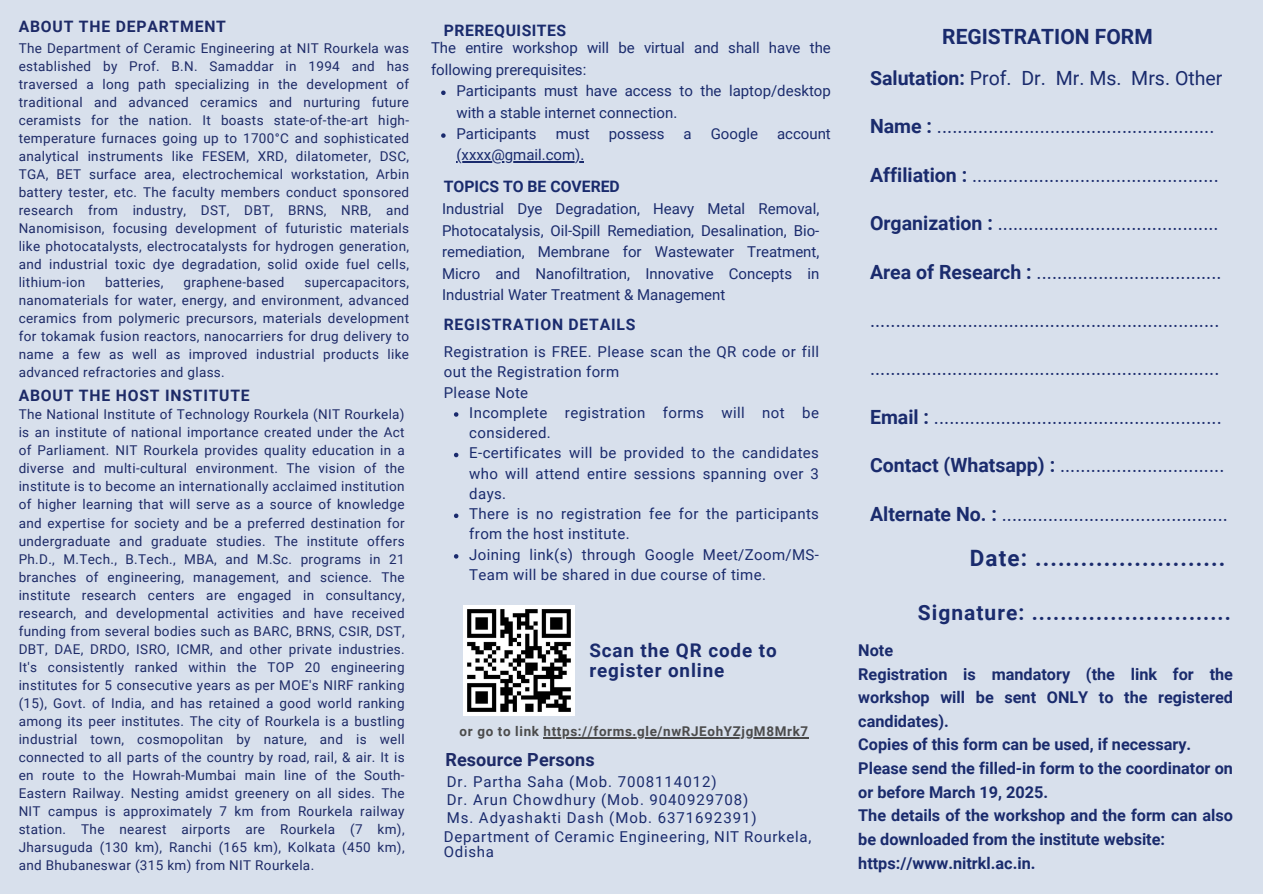
<style>
.page{position:relative;width:1263px;height:894px;background:#fff}
.page>*{position:absolute;margin:0;border:0;box-sizing:border-box;transform-origin:0 0}
.t1{font:700 22.5px "Roboto";color:#1a2b6d}
.t2{font:700 21px "Roboto";letter-spacing:.05em;color:#1a2b6d}
.t3{font:700 21px "Roboto";color:#1a2b6d}
.t4{font:19.5px "Roboto";color:#1a2b6d}
.t5{font:700 18.9px/20.2px "Roboto";letter-spacing:.045em;color:#1a2b6d}
.t6{font:700 18px "Roboto";letter-spacing:.005em;color:#1d2a67}
.t7{font:700 16.2px/23.7px "Roboto";color:#1a2b6d}
.t8{font:700 15.75px "Roboto";letter-spacing:.05em;color:#1d2a67}
.t9{font:700 15.75px "Roboto";letter-spacing:.035em;color:#1a2b6d}
.t10{font:700 15.75px "Roboto";color:#1a2b6d}
.t11{font:15px/20.2px "Roboto";letter-spacing:.025em;color:#1a2b6d}
.t12{font:15px/21.3px "Roboto";color:#1a2b6d}
.t13{font:15px "Roboto";letter-spacing:.065em;color:#1a2b6d}
.t14{font:15px/15.8px "Roboto";letter-spacing:.05em;color:#1a2b6d}
.t15{font:13.5px/18px "Roboto";letter-spacing:.025em;color:#1d2a67;text-align:justify}
.t16{font:700 13.5px "Roboto";letter-spacing:.05em;color:#4b4b4b}
.s1{font-weight:700}
</style>
<div class="page">
<div style="left:0;top:0;width:1263px;height:893px;background:#d8e0ec"></div>
<img style="left:464px;top:605px;width:110px;height:110px">
<svg style="left:454px;top:412px;width:4px;height:4px"></svg>
<svg style="left:454px;top:452px;width:4px;height:5px"></svg>
<svg style="left:454px;top:513px;width:4px;height:5px"></svg>
<svg style="left:454px;top:554px;width:4px;height:4px"></svg>
<svg style="left:441px;top:90px;width:5px;height:5px"></svg>
<svg style="left:441px;top:133px;width:5px;height:5px"></svg>
<hr style="left:456px;top:161px;width:128px;height:1px;background:#1a2b6d">
<hr style="left:544px;top:737px;width:265px;height:1px;background:#4b4b4b">
<h5 class="t8" style="left:19px;top:18px;width:209px">ABOUT THE DEPARTMENT</h5>
<p class="t15" style="left:19px;top:39px;width:392px">The Department of Ceramic Engineering at NIT Rourkela was established by Prof. B.N. Samaddar in 1994 and has traversed a long path specializing in the development of traditional and advanced ceramics and nurturing future ceramists for the nation. It boasts state-of-the-art high&shy;temperature furnaces going up to 1700°C and sophisticated analytical instruments like FESEM, XRD, dilatometer, DSC, TGA, BET surface area, electrochemical workstation, Arbin battery tester, etc. The faculty members conduct sponsored research from industry, DST, DBT, BRNS, NRB, and Nanomisison, focusing development of futuristic materials like photocatalysts, electrocatalysts for hydrogen generation, and industrial toxic dye degradation, solid oxide fuel cells, lithium-ion</p>
<p class="t15" style="left:105px;top:273px;width:60px">batteries,</p>
<p class="t15" style="left:183px;top:273px;width:102px">graphene-based</p>
<p class="t15" style="left:19px;top:273px;width:392px;text-indent:286px">supercapacitors, nanomaterials for water, energy, and environment, advanced ceramics from polymeric precursors, materials development for tokamak fusion reactors, nanocarriers for drug delivery to name a few as well as improved industrial products like advanced refractories and glass.</p>
<h5 class="t8" style="left:19px;top:386px;width:233px">ABOUT THE HOST INSTITUTE</h5>
<p class="t15" style="left:19px;top:405px;width:387px">The National Institute of Technology Rourkela (NIT Rourkela) is an institute of national importance created under the Act of Parliament. NIT Rourkela provides quality education in a diverse and multi-cultural environment. The vision of the institute is to become an internationally acclaimed institution of higher learning that will serve as a source of knowledge and expertise for society and be a preferred destination for undergraduate and graduate studies. The institute offers Ph.D., M.Tech., B.Tech., MBA, and M.Sc. programs in 21 branches of engineering, management, and science. The institute research centers are engaged in consultancy, research, and developmental activities and have received funding from several bodies such as BARC, BRNS, CSIR, DST, DBT, DAE, DRDO, ISRO, ICMR, and other private industries.<br>It's consistently ranked within the TOP 20 engineering institutes for 5 consecutive years as per MOE's NIRF ranking (15), Govt. of India, and has retained a good world ranking among its peer institutes. The city of Rourkela is a bustling industrial town, cosmopolitan by nature, and is well connected to all parts of the country by road, rail, &amp; air. It is en route to the Howrah-Mumbai main line of the South-Eastern Railway. Nesting amidst greenery on all sides. The NIT campus is approximately 7 km from Rourkela railway station. The nearest airports are Rourkela (7 km), Jharsuguda (130 km), Ranchi (165 km), Kolkata (450 km), and Bhubaneswar (315 km) from NIT Rourkela.</p>
<p class="t9" style="left:444px;top:21px;width:124px">PREREQUISITES</p>
<p class="t12" style="left:431px;top:38px;width:401px">The entire workshop will be virtual and shall have the following prerequisites:</p>
<p class="t12" style="left:456px;top:80px;width:376px">Participants must have access to the laptop/desktop with a stable internet connection.</p>
<p class="t12" style="left:456px;top:123px;width:82px">Participants</p>
<p class="t11" style="left:556px;top:124px;width:36px">must</p>
<p class="t12" style="left:609px;top:123px;width:57px">possess</p>
<p class="t11" style="left:683px;top:124px;width:10px">a</p>
<p class="t11" style="left:711px;top:124px;width:49px">Google</p>
<p class="t12" style="left:777px;top:123px;width:55px">account</p>
<p class="t12" style="left:456px;top:144px;width:129px">(xxxx@gmail.com).</p>
<p class="t10" style="left:444px;top:177px;width:178px">TOPICS TO BE COVERED</p>
<h2 class="t11" style="left:442px;top:198px;width:379px;line-height:21.3px;text-align:justify">Industrial Dye Degradation, Heavy Metal Removal, Photocatalysis, Oil-Spill Remediation, Desalination, Bio&shy;remediation, Membrane for Wastewater Treatment, Micro and Nanofiltration, Innovative Concepts in Industrial Water Treatment &amp; Management</h2>
<h5 class="t9" style="left:444px;top:315px;width:193px">REGISTRATION DETAILS</h5>
<p class="t11" style="left:444px;top:342px;width:377px">Registration is FREE. Please scan the QR code or fill out the Registration form</p>
<p class="t11" style="left:444px;top:382px;width:86px">Please Note</p>
<p class="t11" style="left:469px;top:402px;width:351px">Incomplete registration forms will not be considered.</p>
<h5 class="t11" style="left:469px;top:443px;width:351px;text-align:justify">E-certificates will be provided to the candidates who will attend entire sessions spanning over 3 days.</h5>
<p class="t11" style="left:469px;top:504px;width:351px">There is no registration fee for the participants from the host institute.</p>
<h5 class="t11" style="left:469px;top:544px;width:351px">Joining link(s) through Google Meet/Zoom/MS-<br>Team will be shared in due course of time.</h5>
<h2 class="t5" style="left:589px;top:640px;width:189px">Scan the QR code to register online</h2>
<p class="t16" style="left:460px;top:723px;width:350px">or go to link https://forms.gle/nwRJEohYZjgM8Mrk7</p>
<p class="t6" style="left:445px;top:748px;width:151px">Resource Persons</p>
<p class="t13" style="left:447px;top:772px;width:271px">Dr. Partha Saha (Mob. 7008114012)</p>
<h1 class="t13" style="left:447px;top:790px;width:303px">Dr. Arun Chowdhury (Mob. 9040929708)</h1>
<h4 class="t13" style="left:447px;top:808px;width:311px">Ms. Adyashakti Dash (Mob. 6371692391)</h4>
<p class="t14" style="left:444px;top:828px;width:369px">Department of Ceramic Engineering, NIT Rourkela,<br>Odisha</p>
<p class="t3" style="left:942px;top:25px;width:212px">REGISTRATION FORM</p>
<p class="t4" style="left:870px;top:67px;width:354px"><span class="s1">Salutation:</span> Prof. Dr. Mr. Ms. Mrs. Other</p>
<p class="t4" style="left:870px;top:115px;width:346px"><span class="s1">Name :</span> ......................................................</p>
<p class="t4" style="left:870px;top:164px;width:350px"><span class="s1">Affiliation :</span> ................................................</p>
<p class="t4" style="left:870px;top:212px;width:350px"><span class="s1">Organization :</span> ...........................................</p>
<p class="t4" style="left:870px;top:260px;width:353px"><span class="s1">Area of Research :</span> ....................................</p>
<p class="t4" style="left:870px;top:309px;width:351px">....................................................................</p>
<p class="t4" style="left:870px;top:357px;width:351px">....................................................................</p>
<p class="t4" style="left:870px;top:405px;width:353px"><span class="s1">Email :</span> ........................................................</p>
<p class="t4" style="left:870px;top:454px;width:356px"><span class="s1">Contact (Whatsapp) :</span> ................................</p>
<p class="t4" style="left:870px;top:502px;width:359px"><span class="s1">Alternate No. :</span> ............................................</p>
<h3 class="t1" style="left:970px;top:545px;width:257px">Date: .........................</h3>
<p class="t2" style="left:918px;top:600px;width:315px">Signature: ............................</p>
<h3 class="t7" style="left:858px;top:638px;width:376px">Note<br>Registration is mandatory (the link for the workshop will be sent ONLY to the registered candidates).<br>Copies of this form can be used, if necessary.<br>Please send the filled-in form to the coordinator on or before March 19, 2025.<br>The details of the workshop and the form can also be downloaded from the institute website: https://www.nitrkl.ac.in.</h3>
</div>
